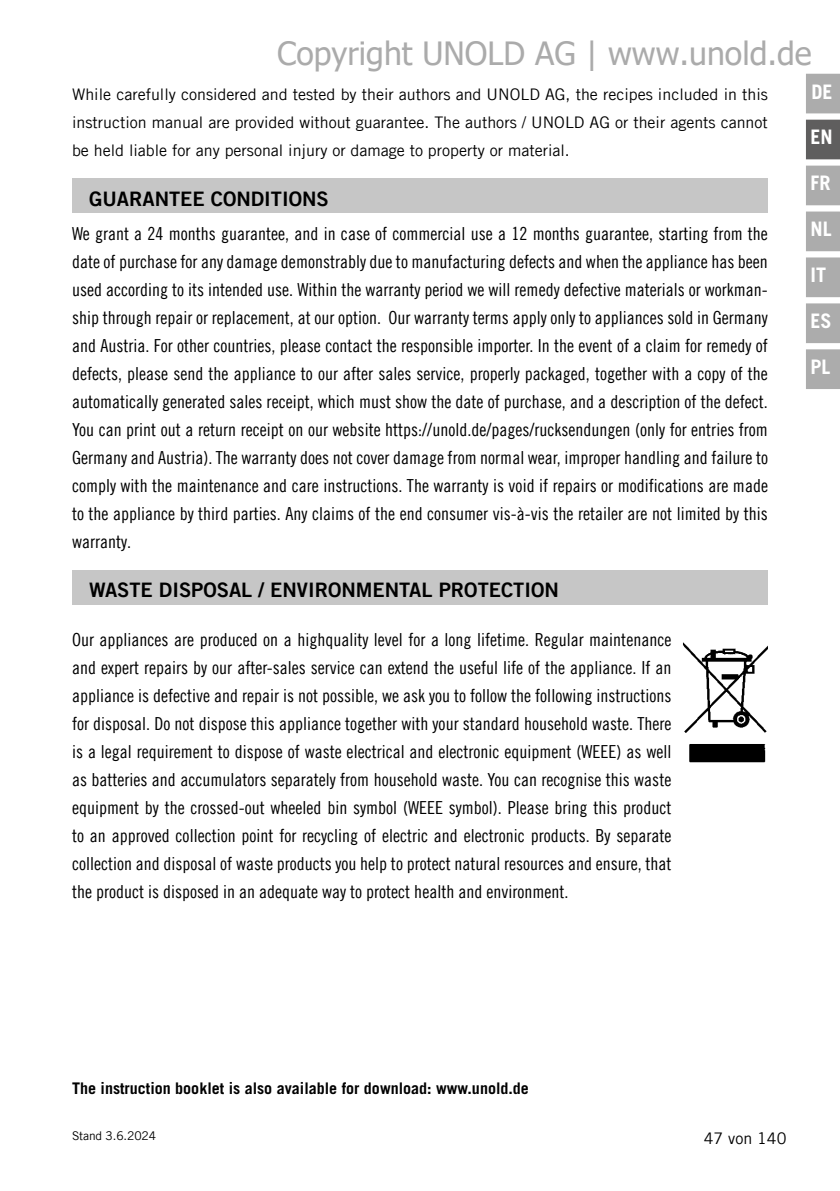
<style>
.page{position:relative;width:840px;height:1191px;background:#fff}
.page>*{position:absolute;margin:0;border:0;box-sizing:border-box;transform-origin:0 0}
.t1{font:32px "Tahoma";color:#ababab}
.t2{font:20px "Trade Gothic LT Com Bd 2";color:#000}
.t3{font:700 20px "Trade Gothic LT Com";color:#fff}
.t4{font:18px/28px "Trade Gothic LT Com Cn 18";color:#000;text-align:justify}
.t5{font:16px/28px "Trade Gothic LT Com";color:#000;text-align:justify}
.t6{font:700 16px "Trade Gothic LT Com";color:#000}
.t7{font:12px "Trade Gothic LT Com";letter-spacing:-.01em;color:#000}
</style>
<div class="page">
<div style="left:805px;top:74px;width:34px;height:39px;background:#acacac"></div>
<div style="left:805px;top:120px;width:34px;height:39px;background:#5f5e5e"></div>
<div style="left:805px;top:166px;width:34px;height:39px;background:#acacac"></div>
<div style="left:805px;top:211px;width:34px;height:40px;background:#acacac;border:2px solid #acacac"></div>
<div style="left:805px;top:257px;width:34px;height:40px;background:#acacac;border:2px solid #acacac"></div>
<div style="left:805px;top:303px;width:34px;height:40px;background:#acacac;border:2px solid #acacac"></div>
<div style="left:805px;top:349px;width:34px;height:40px;background:#acacac;border:2px solid #acacac"></div>
<div style="left:72px;top:179px;width:695px;height:34px;background:#c6c6c6"></div>
<div style="left:72px;top:570px;width:695px;height:34px;background:#c6c6c6"></div>
<img style="left:683px;top:642px;width:84px;height:121px">
<h1 class="t1" style="left:277px;top:32px;width:535px">Copyright UNOLD AG | www.unold.de</h1>
<p class="t5" style="left:72px;top:80px;width:697px">While carefully considered and tested by their authors and UNOLD AG, the recipes included in this instruction manual are provided without guarantee. The authors / UNOLD AG or their agents cannot be held liable for any personal injury or damage to property or material.</p>
<p class="t2" style="left:89px;top:186px;width:241px">GUARANTEE CONDITIONS</p>
<p class="t4" style="left:72px;top:219px;width:697px">We grant a 24 months guarantee, and in case of commercial use a 12 months guarantee, starting from the date of purchase for any damage demonstrably due to manufacturing defects and when the appliance has been used according to its intended use. Within the warranty period we will remedy defective materials or workman&shy;ship through repair or replacement, at our option. Our warranty terms apply only to appliances sold in Germany and Austria. For other countries, please contact the responsible importer. In the event of a claim for remedy of defects, please send the appliance to our after sales service, properly packaged, together with a copy of the automatically generated sales receipt, which must show the date of purchase, and a description of the defect.<br>You can print out a return receipt on our website https://unold.de/pages/rucksendungen (only for entries from Germany and Austria). The warranty does not cover damage from normal wear, improper handling and failure to comply with the maintenance and care instructions. The warranty is void if repairs or modifications are made to the appliance by third parties. Any claims of the end consumer vis-à-vis the retailer are not limited by this warranty.</p>
<p class="t2" style="left:89px;top:578px;width:471px">WASTE DISPOSAL / ENVIRONMENTAL PROTECTION</p>
<p class="t4" style="left:72px;top:625px;width:600px">Our appliances are produced on a highquality level for a long lifetime. Regular maintenance and expert repairs by our after-sales service can extend the useful life of the appliance. If an appliance is defective and repair is not possible, we ask you to follow the following instructions for disposal. Do not dispose this appliance together with your standard household waste. There is a legal requirement to dispose of waste electrical and electronic equipment (WEEE) as well as batteries and accumulators separately from household waste. You can recognise this waste equipment by the crossed-out wheeled bin symbol (WEEE symbol). Please bring this product to an approved collection point for recycling of electric and electronic products. By separate collection and disposal of waste products you help to protect natural resources and ensure, that the product is disposed in an adequate way to protect health and environment.</p>
<p class="t3" style="left:811px;top:80px;width:23px">DE</p>
<p class="t3" style="left:810px;top:125px;width:24px">EN</p>
<p class="t3" style="left:810px;top:171px;width:21px">FR</p>
<p class="t3" style="left:810px;top:217px;width:23px">NL</p>
<p class="t3" style="left:810px;top:262px;width:17px">IT</p>
<p class="t3" style="left:810px;top:308px;width:23px">ES</p>
<p class="t3" style="left:810px;top:354px;width:21px">PL</p>
<p class="t6" style="left:72px;top:1078px;width:458px">The instruction booklet is also available for download: www.unold.de</p>
<p class="t7" style="left:72px;top:1128px;width:85px">Stand 3.6.2024</p>
<p class="t5" style="left:703px;top:1124px;width:84px">47 von 140</p>
</div>
